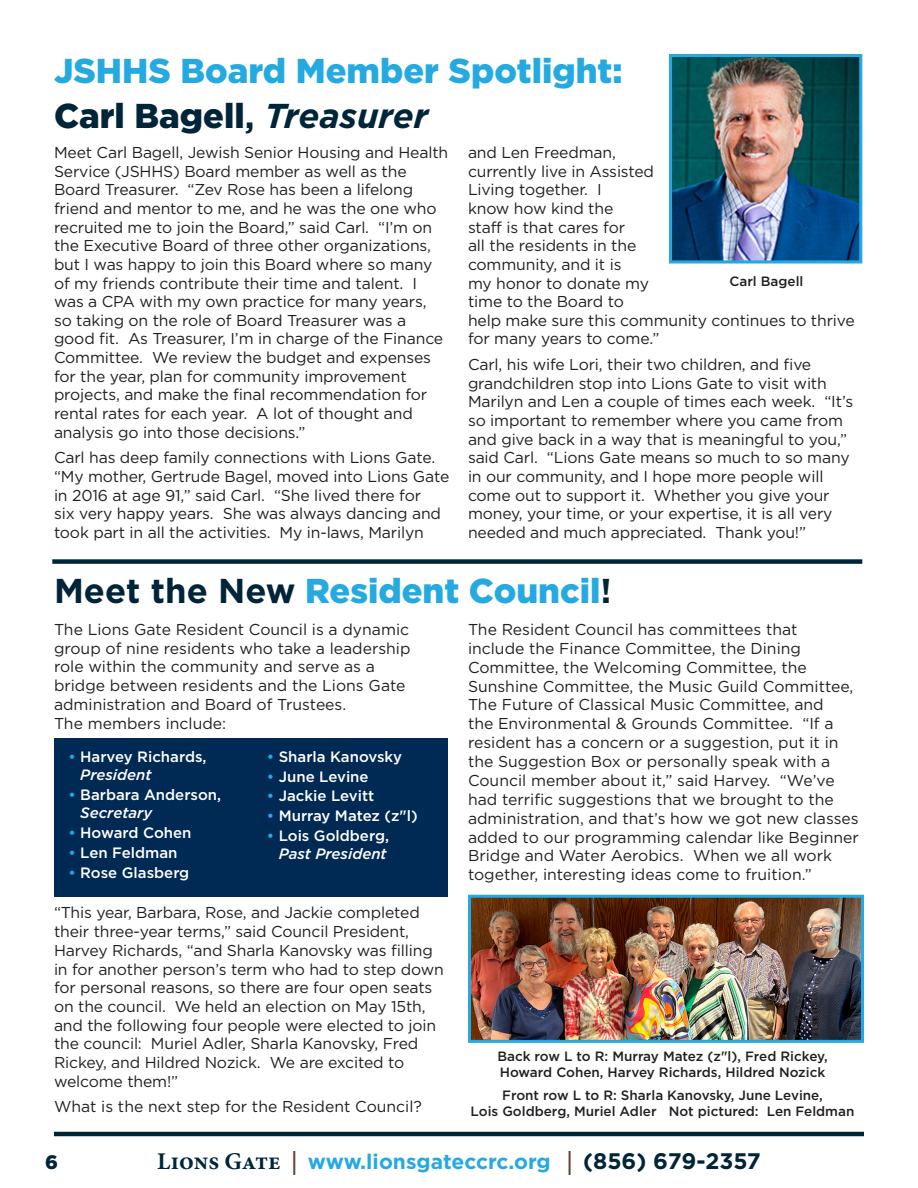
<style>
.page{position:relative;width:918px;height:1188px;background:#fff}
.page>*{position:absolute;margin:0;border:0;box-sizing:border-box;transform-origin:0 0}
.t1{font:900 34.5px/45px "Gotham";color:#24aae1}
.t2{font:700 21px "Gotham";color:#24aae1}
.t3{font:900 19.5px "Gotham";color:#002539}
.t4{font:15.75px/18.6px "Gotham";letter-spacing:-.01em;color:#231f20}
.t5{font:500 15px/18.5px "Gotham";color:#fff}
.t6{font:500 13.5px/16.2px "Gotham";color:#231f20}
.s1{color:#002539}
.s2{font-weight:700;color:#002539}
.s3{font-weight:700;font-style:italic;color:#002539}
.s4{color:#24aae1}
.s5{font-style:italic}
.s6{font-family:"Minion Pro";font-size:24px;color:#002539}
.s7{font-family:"Minion Pro";font-size:24px;color:#614a3d}
.s8{font-size:22.5px;color:#002539}
</style>
<div class="page">
<div style="left:52px;top:559px;width:810px;height:5px;background:#002539"></div>
<img style="left:472px;top:899px;width:388px;height:140px">
<div style="left:468px;top:895px;width:396px;height:148px;border:3px solid #24aae1"></div>
<div style="left:54px;top:738px;width:393px;height:158px;background:#002953"></div>
<img style="left:673px;top:58px;width:185px;height:202px">
<div style="left:669px;top:54px;width:193px;height:210px;border:3px solid #24aae1"></div>
<hr style="left:54px;top:1132px;width:810px;height:4px;background:#002539">
<p class="t1" style="left:54px;top:47px;width:570px">JSHHS Board Member Spotlight:<br><span class="s1">Carl Bagell</span><span class="s2">,</span> <span class="s3">Treasurer</span></p>
<p class="t4" style="left:54px;top:143px;width:396px">Meet Carl Bagell, Jewish Senior Housing and Health Service (JSHHS) Board member as well as the Board Treasurer. “Zev Rose has been a lifelong friend and mentor to me, and he was the one who recruited me to join the Board,” said Carl. “I’m on the Executive Board of three other organizations, but I was happy to join this Board where so many of my friends contribute their time and talent. I was a CPA with my own practice for many years, so taking on the role of Board Treasurer was a good fit. As Treasurer, I’m in charge of the Finance Committee. We review the budget and expenses for the year, plan for community improvement projects, and make the final recommendation for rental rates for each year. A lot of thought and analysis go into those decisions.”</p>
<p class="t4" style="left:54px;top:448px;width:397px">Carl has deep family connections with Lions Gate. “My mother, Gertrude Bagel, moved into Lions Gate in 2016 at age 91,” said Carl. “She lived there for<br>six very happy years. She was always dancing and took part in all the activities. My in-laws, Marilyn</p>
<p class="t4" style="left:468px;top:143px;width:388px">and Len Freedman,<br>currently live in Assisted<br>Living together. I<br>know how kind the<br>staff is that cares for<br>all the residents in the<br>community, and it is<br>my honor to donate my<br>time to the Board to<br>help make sure this community continues to thrive for many years to come.”</p>
<p class="t4" style="left:468px;top:355px;width:387px">Carl, his wife Lori, their two children, and five grandchildren stop into Lions Gate to visit with Marilyn and Len a couple of times each week. “It’s so important to remember where you came from and give back in a way that is meaningful to you,” said Carl. “Lions Gate means so much to so many in our community, and I hope more people will come out to support it. Whether you give your money, your time, or your expertise, it is all very needed and much appreciated. Thank you!”</p>
<p class="t6" style="left:730px;top:273px;width:75px">Carl Bagell</p>
<p class="t1" style="left:54px;top:567px;width:559px"><span class="s2">Meet the New</span> Resident Council<span class="s2">!</span></p>
<p class="t4" style="left:54px;top:620px;width:358px">The Lions Gate Resident Council is a dynamic group of nine residents who take a leadership role within the community and serve as a bridge between residents and the Lions Gate administration and Board of Trustees.<br>The members include:</p>
<p class="t4" style="left:468px;top:620px;width:393px">The Resident Council has committees that<br>include the Finance Committee, the Dining Committee, the Welcoming Committee, the Sunshine Committee, the Music Guild Committee, The Future of Classical Music Committee, and<br>the Environmental &amp; Grounds Committee. “If a resident has a concern or a suggestion, put it in the Suggestion Box or personally speak with a Council member about it,” said Harvey. “We’ve had terrific suggestions that we brought to the administration, and that’s how we got new classes added to our programming calendar like Beginner Bridge and Water Aerobics. When we all work together, interesting ideas come to fruition.”</p>
<p class="t5" style="left:80px;top:747px;width:128px;text-indent:-12px"><span class="s4">•</span> Harvey Richards,<br><span class="s5">President</span></p>
<p class="t5" style="left:80px;top:785px;width:142px;text-indent:-12px"><span class="s4">•</span> Barbara Anderson,<br><span class="s5">Secretary</span></p>
<p class="t5" style="left:68px;top:823px;width:125px"><span class="s4">•</span> Howard Cohen</p>
<p class="t5" style="left:68px;top:843px;width:111px"><span class="s4">•</span> Len Feldman</p>
<p class="t5" style="left:68px;top:863px;width:122px"><span class="s4">•</span> Rose Glasberg</p>
<p class="t5" style="left:267px;top:747px;width:137px"><span class="s4">•</span> Sharla Kanovsky</p>
<p class="t5" style="left:267px;top:767px;width:103px"><span class="s4">•</span> June Levine</p>
<p class="t5" style="left:267px;top:786px;width:109px"><span class="s4">•</span> Jackie Levitt</p>
<p class="t5" style="left:267px;top:806px;width:152px"><span class="s4">•</span> Murray Matez (z"l)</p>
<p class="t5" style="left:267px;top:826px;width:124px;text-align:right"><span class="s4">•</span> Lois Goldberg,<br><span class="s5">Past President</span></p>
<p class="t4" style="left:54px;top:903px;width:391px">“This year, Barbara, Rose, and Jackie completed their three-year terms,” said Council President, Harvey Richards, “and Sharla Kanovsky was filling in for another person’s term who had to step down for personal reasons, so there are four open seats on the council. We held an election on May 15th, and the following four people were elected to join the council: Muriel Adler, Sharla Kanovsky, Fred Rickey, and Hildred Nozick. We are excited to welcome them!”</p>
<p class="t4" style="left:54px;top:1097px;width:370px">What is the next step for the Resident Council?</p>
<p class="t6" style="left:497px;top:1048px;width:332px">Back row L to R: Murray Matez (z"l), Fred Rickey,<br>Howard Cohen, Harvey Richards, Hildred Nozick</p>
<p class="t6" style="left:471px;top:1087px;width:385px;text-align:center">Front row L to R: Sharla Kanovsky, June Levine,<br>Lois Goldberg, Muriel Adler Not pictured: Len Feldman</p>
<p class="t3" style="left:45px;top:1151px;width:14px">6</p>
<p class="t2" style="left:157px;top:1150px;width:605px"><span class="s6">Lions Gate</span> <span class="s7">|</span> www.lionsgateccrc.org <span class="s7">|</span> <span class="s8">(856) 679-2357</span></p>
</div>
